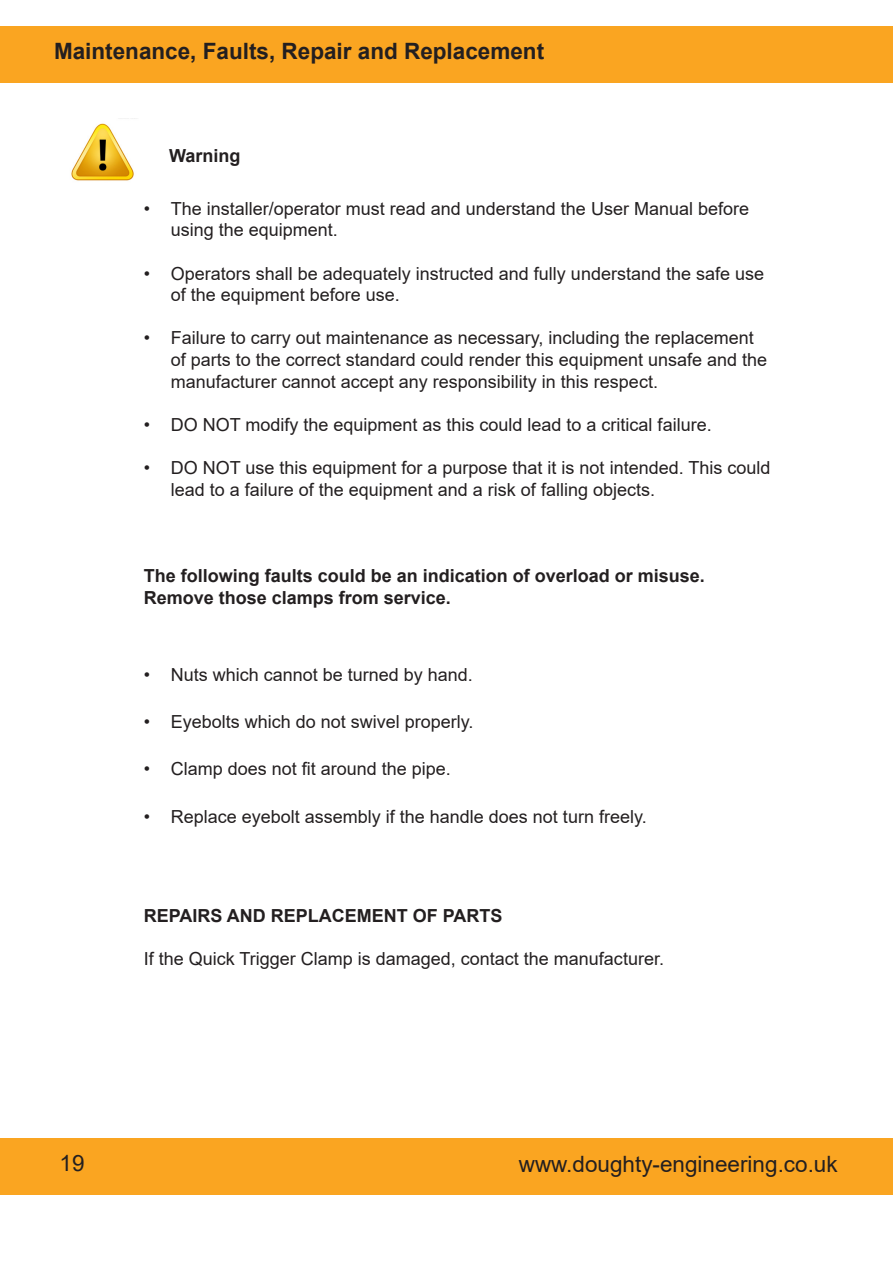
<style>
.page{position:relative;width:893px;height:1263px;background:#fff}
.page>*{position:absolute;margin:0;border:0;box-sizing:border-box;transform-origin:0 0}
.t1{font:700 22.5px "Arial";color:#231f20}
.t2{font:22.5px "Arial";color:#231f20}
.t3{font:18px/21.6px "Arial";color:#231f20}
.t4{font:700 18px/21.6px "Arial";color:#231f20}
</style>
<div class="page">
<div style="left:0;top:1138px;width:893px;height:57px;background:#faa521"></div>
<div style="left:0;top:26px;width:893px;height:56px;background:#faa521"></div>
<img style="left:71px;top:123px;width:63px;height:58px">
<p class="t1" style="left:54px;top:36px;width:492px">Maintenance, Faults, Repair and Replacement</p>
<p class="t4" style="left:169px;top:145px;width:73px">Warning</p>
<p class="t3" style="left:171px;top:197px;width:580px;text-indent:-27px">• The installer/operator must read and understand the User Manual before using the equipment.</p>
<p class="t3" style="left:171px;top:262px;width:595px;text-indent:-27px">• Operators shall be adequately instructed and fully understand the safe use of the equipment before use.</p>
<p class="t3" style="left:171px;top:327px;width:598px;text-indent:-27px">• Failure to carry out maintenance as necessary, including the replacement of parts to the correct standard could render this equipment unsafe and the manufacturer cannot accept any responsibility in this respect.</p>
<p class="t3" style="left:144px;top:413px;width:569px">• DO NOT modify the equipment as this could lead to a critical failure.</p>
<p class="t3" style="left:171px;top:457px;width:601px;text-indent:-27px">• DO NOT use this equipment for a purpose that it is not intended. This could lead to a failure of the equipment and a risk of falling objects.</p>
<p class="t4" style="left:144px;top:565px;width:563px">The following faults could be an indication of overload or misuse.<br>Remove those clamps from service.</p>
<p class="t3" style="left:144px;top:664px;width:331px">• Nuts which cannot be turned by hand.</p>
<p class="t3" style="left:144px;top:711px;width:331px">• Eyebolts which do not swivel properly.</p>
<p class="t3" style="left:144px;top:758px;width:309px">• Clamp does not fit around the pipe.</p>
<p class="t3" style="left:144px;top:805px;width:504px">• Replace eyebolt assembly if the handle does not turn freely.</p>
<p class="t4" style="left:144px;top:905px;width:360px">REPAIRS AND REPLACEMENT OF PARTS</p>
<p class="t3" style="left:144px;top:948px;width:522px">If the Quick Trigger Clamp is damaged, contact the manufacturer.</p>
<p class="t2" style="left:60px;top:1147px;width:27px">19</p>
<p class="t2" style="left:519px;top:1148px;width:320px">www.doughty-engineering.co.uk</p>
</div>
